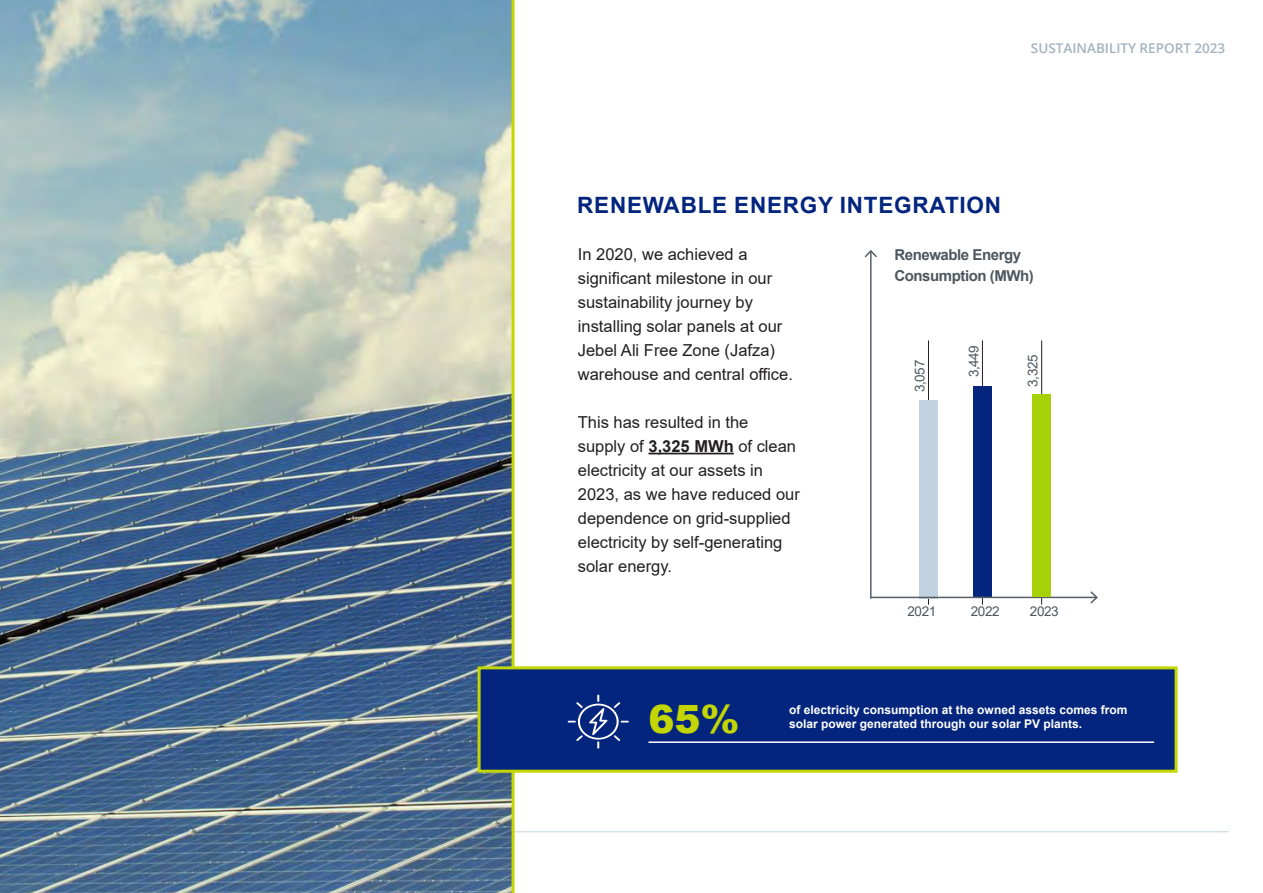
<style>
.page{position:relative;width:1263px;height:893px;background:#fff}
.page>*{position:absolute;margin:0;border:0;box-sizing:border-box;transform-origin:0 0}
.t1{font:900 39px "Arial";color:#c4d600}
.t2{font:700 22.5px "Arial";letter-spacing:.035em;color:#03257e}
.t3{font:16.5px/24px "Arial";color:#231f20}
.t4{font:700 15px/21px "Arial";letter-spacing:-.03em;color:#4e575e}
.t5{font:13.5px "Arial";letter-spacing:-.03em;color:#4e575e}
.t6{font:600 13.5px "Open Sans";color:#a3b3bf}
.t7{font:700 12px/14.4px "Arial";color:#fff}
.s1{font-weight:700}
</style>
<div class="page">
<hr style="left:34px;top:831px;width:1195px;height:1px;background:#c0d2df">
<hr style="left:1041px;top:341px;width:1px;height:263px;background:#231f20">
<hr style="left:928px;top:341px;width:1px;height:263px;background:#231f20">
<hr style="left:982px;top:341px;width:1px;height:263px;background:#231f20">
<img style="left:0;top:0;width:514px;height:893px">
<hr style="left:648px;top:453px;width:86px;height:1px;background:#231f20">
<div style="left:919px;top:400px;width:19px;height:198px;background:#c0d2df"></div>
<div style="left:973px;top:386px;width:19px;height:210px;background:#03257e"></div>
<hr style="left:870px;top:251px;width:1px;height:348px;background:#566069">
<svg style="left:864px;top:250px;width:13px;height:9px"></svg>
<hr style="left:870px;top:597px;width:227px;height:1px;background:#566069">
<svg style="left:1089px;top:591px;width:9px;height:13px"></svg>
<div style="left:1032px;top:394px;width:19px;height:203px;background:#a6d108"></div>
<div style="left:478px;top:666px;width:699px;height:107px;background:#03257e;border:3px solid #c4d600"></div>
<hr style="left:648px;top:741px;width:506px;height:2px;background:#fff">
<svg style="left:568px;top:695px;width:61px;height:54px"></svg>
<p class="t6" style="left:1031px;top:39px;width:196px">SUSTAINABILITY REPORT 2023</p>
<p class="t2" style="left:577px;top:189px;width:425px">RENEWABLE ENERGY INTEGRATION</p>
<p class="t3" style="left:578px;top:242px;width:217px">In 2020, we achieved a significant milestone in our sustainability journey by installing solar panels at our<br>Jebel Ali Free Zone (Jafza) warehouse and central office.</p>
<p class="t3" style="left:578px;top:410px;width:223px">This has resulted in the supply of <span class="s1">3,325 MWh</span> of clean electricity at our assets in<br>2023, as we have reduced our dependence on grid-supplied electricity by self-generating solar energy.</p>
<p class="t4" style="left:894px;top:244px;width:141px">Renewable Energy<br>Consumption (MWh)</p>
<p class="t5" style="left:964px;top:377px;width:34px;rotate:-90deg">3,449</p>
<p class="t5" style="left:1023px;top:387px;width:34px;rotate:-90deg">3,325</p>
<p class="t5" style="left:910px;top:392px;width:34px;rotate:-90deg">3,057</p>
<p class="t5" style="left:907px;top:602px;width:30px">2021</p>
<p class="t5" style="left:971px;top:602px;width:30px">2022</p>
<p class="t5" style="left:1030px;top:602px;width:30px">2023</p>
<p class="t1" style="left:648px;top:690px;width:93px">65%</p>
<p class="t7" style="left:789px;top:703px;width:340px">of electricity consumption at the owned assets comes from solar power generated through our solar PV plants.</p>
</div>
